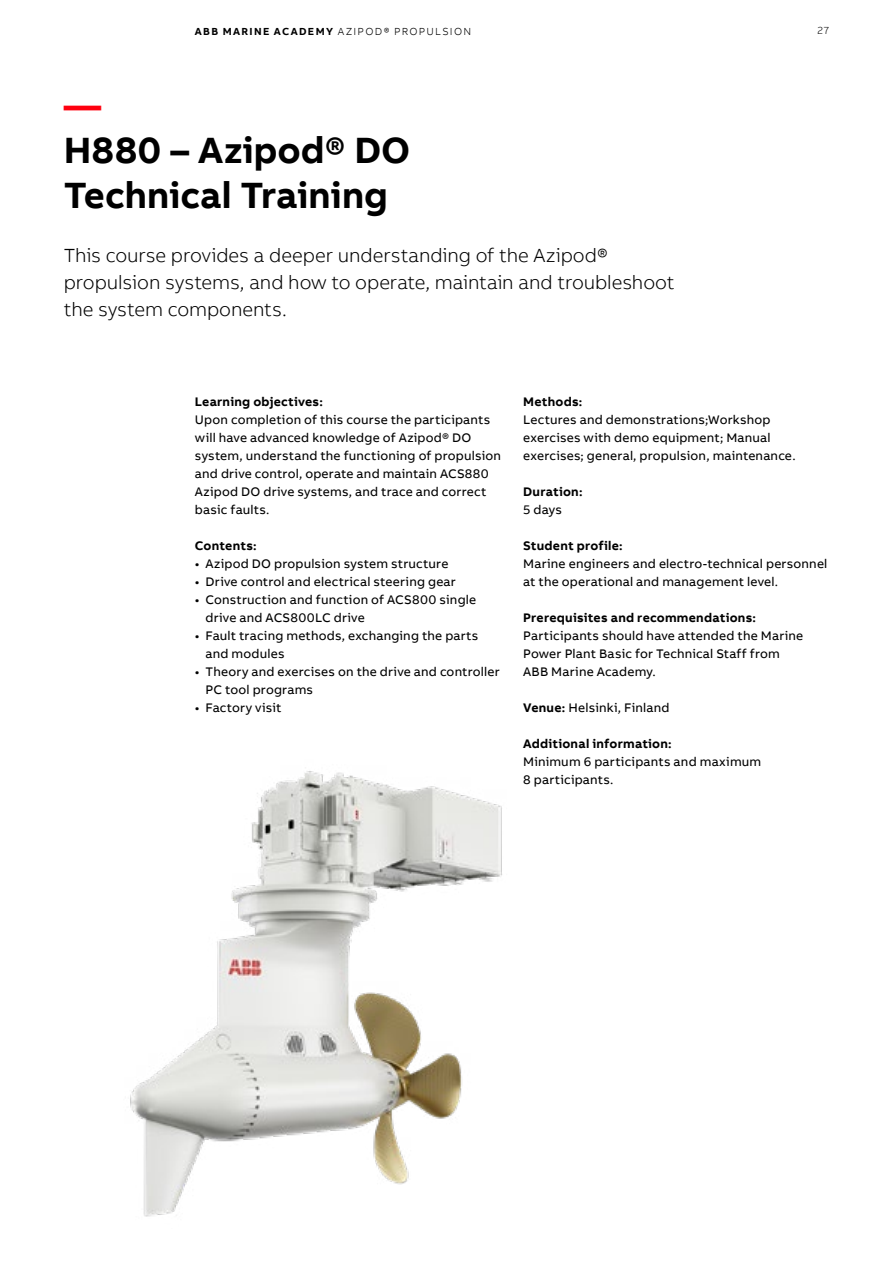
<style>
.page{position:relative;width:893px;height:1263px;background:#fff}
.page>*{position:absolute;margin:0;border:0;box-sizing:border-box;transform-origin:0 0}
.t1{font:700 37.5px/45px "AB Bvoice";color:#000}
.t2{font:700 37.5px "AB Bvoice";color:#ff000f}
.t3{font:300 19.5px/27px "AB Bvoice";letter-spacing:-.005em;color:#000}
.t4{font:12.75px/18px "AB Bvoice";letter-spacing:.015em;color:#000}
.t5{font:700 12.75px "AB Bvoice";letter-spacing:.02em;color:#000}
.t6{font:300 10.5px "AB Bvoice";letter-spacing:.12em;color:#000}
.s1{font-weight:700}
</style>
<div class="page">
<img style="left:130px;top:771px;width:372px;height:446px">
<p class="t6" style="left:195px;top:25px;width:278px"><span class="s1">ABB MARINE ACADEMY</span> AZIPOD® PROPULSION</p>
<p class="t6" style="left:817px;top:24px;width:13px">27</p>
<h1 class="t2" style="left:64px;top:81px;width:39px">—</h1>
<h1 class="t1" style="left:64px;top:128px;width:348px">H880 – Azipod® DO<br>Technical Training</h1>
<h2 class="t3" style="left:64px;top:242px;width:612px">This course provides a deeper understanding of the Azipod® propulsion systems, and how to operate, maintain and troubleshoot the system components.</h2>
<p class="t5" style="left:195px;top:393px;width:129px">Learning objectives:</p>
<p class="t4" style="left:195px;top:411px;width:308px">Upon completion of this course the participants will have advanced knowledge of Azipod® DO system, understand the functioning of propulsion and drive control, operate and maintain ACS880<br>Azipod DO drive systems, and trace and correct basic faults.</p>
<p class="t5" style="left:195px;top:537px;width:63px">Contents:</p>
<p class="t4" style="left:195px;top:555px;width:255px">• Azipod DO propulsion system structure</p>
<p class="t4" style="left:195px;top:573px;width:263px">• Drive control and electrical steering gear</p>
<p class="t4" style="left:206px;top:591px;width:272px;text-indent:-11px">• Construction and function of ACS800 single drive and ACS800LC drive</p>
<p class="t4" style="left:206px;top:627px;width:274px;text-indent:-11px">• Fault tracing methods, exchanging the parts and modules</p>
<p class="t4" style="left:206px;top:663px;width:296px;text-indent:-11px">• Theory and exercises on the drive and controller<br>PC tool programs</p>
<p class="t4" style="left:195px;top:699px;width:88px">• Factory visit</p>
<p class="t5" style="left:523px;top:393px;width:61px">Methods:</p>
<p class="t4" style="left:523px;top:411px;width:274px">Lectures and demonstrations;Workshop exercises with demo equipment; Manual exercises; general, propulsion, maintenance.</p>
<p class="t5" style="left:523px;top:483px;width:61px">Duration:</p>
<p class="t4" style="left:523px;top:501px;width:40px">5 days</p>
<p class="t5" style="left:523px;top:537px;width:101px">Student profile:</p>
<p class="t4" style="left:523px;top:555px;width:306px">Marine engineers and electro-technical personnel at the operational and management level.</p>
<p class="t5" style="left:523px;top:609px;width:234px">Prerequisites and recommendations:</p>
<p class="t4" style="left:523px;top:627px;width:282px">Participants should have attended the Marine<br>Power Plant Basic for Technical Staff from<br>ABB Marine Academy.</p>
<p class="t4" style="left:523px;top:699px;width:148px"><span class="s1">Venue:</span> Helsinki, Finland</p>
<p class="t5" style="left:523px;top:735px;width:150px">Additional information:</p>
<p class="t4" style="left:523px;top:753px;width:240px">Minimum 6 participants and maximum<br>8 participants.</p>
</div>
